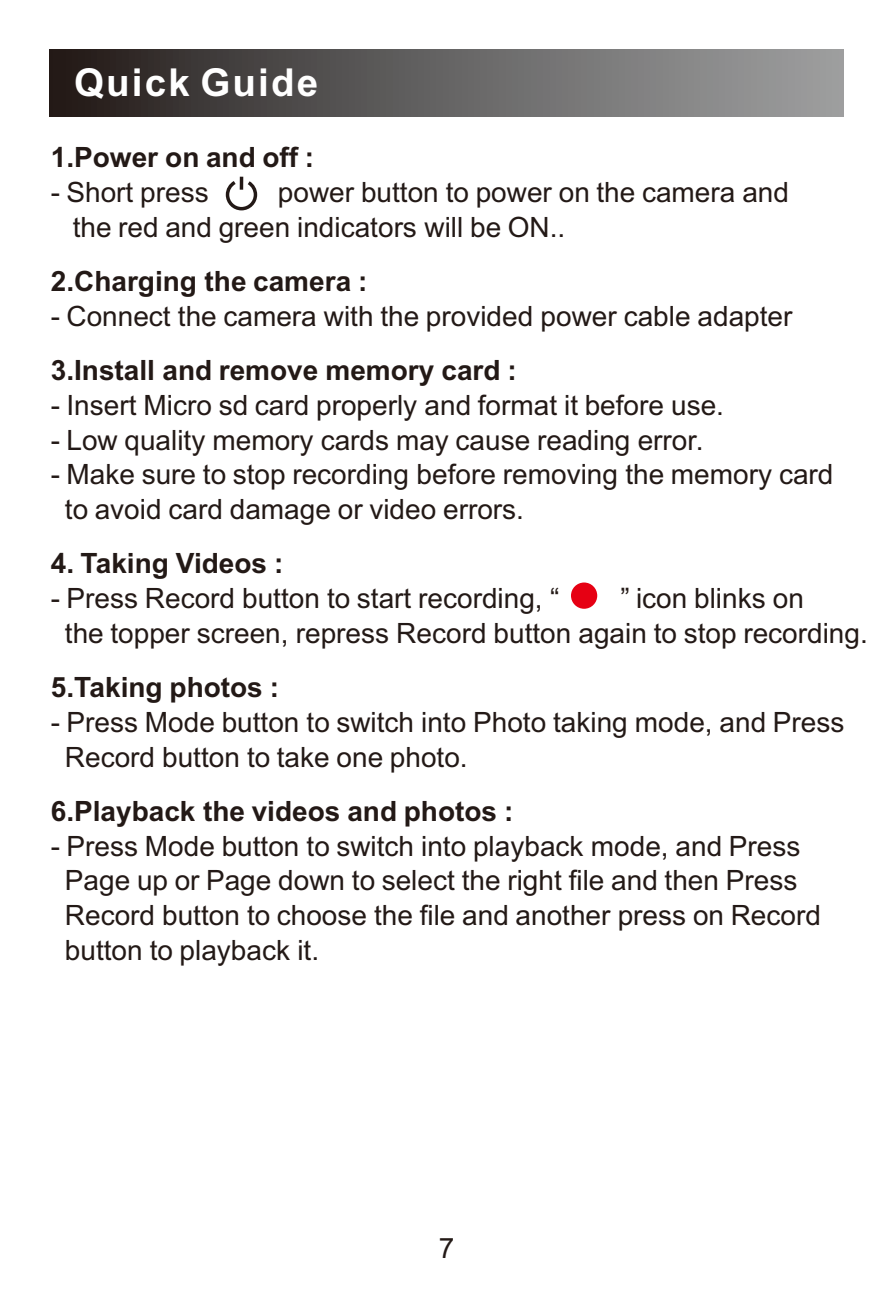
<style>
.page{position:relative;width:893px;height:1290px;background:#fff}
.page>*{position:absolute;margin:0;border:0;box-sizing:border-box;transform-origin:0 0}
.t1{font:700 38.5px "Arial";letter-spacing:.055em;color:#fff}
.t2{font:28px/34.6px "Arial";color:#231916}
.t3{font:700 28px "Arial";color:#231916}
</style>
<div class="page">
<div style="left:50px;top:50px;width:793px;height:67px;background:linear-gradient(to right,#251e1d,#a1a3a4)"></div>
<div style="left:571px;top:582px;width:26px;height:27px;background:#e60013;border-radius:50%"></div>
<svg style="left:225px;top:177px;width:33px;height:34px"></svg>
<h1 class="t1" style="left:74px;top:68px;width:245px">Quick Guide</h1>
<p class="t3" style="left:51px;top:147px;width:265px">1.Power on and off :</p>
<p class="t2" style="left:51px;top:178px;width:159px">- Short press</p>
<p class="t2" style="left:73px;top:178px;width:718px;text-indent:205px">power button to power on the camera and the red and green indicators will be ON..</p>
<p class="t3" style="left:51px;top:271px;width:318px">2.Charging the camera :</p>
<p class="t2" style="left:51px;top:301px;width:743px">- Connect the camera with the provided power cable adapter</p>
<p class="t3" style="left:51px;top:360px;width:467px">3.Install and remove memory card :</p>
<p class="t2" style="left:51px;top:390px;width:675px">- Insert Micro sd card properly and format it before use.</p>
<p class="t2" style="left:51px;top:425px;width:654px">- Low quality memory cards may cause reading error.</p>
<p class="t2" style="left:65px;top:460px;width:770px;text-indent:-14px">- Make sure to stop recording before removing the memory card to avoid card damage or video errors.</p>
<p class="t3" style="left:51px;top:553px;width:234px">4. Taking Videos :</p>
<p class="t2" style="left:51px;top:583px;width:510px">- Press Record button to start recording, “</p>
<p class="t2" style="left:65px;top:583px;width:804px;text-indent:555px">” icon blinks on<br>the topper screen, repress Record button again to stop recording.</p>
<p class="t3" style="left:51px;top:677px;width:230px">5.Taking photos :</p>
<p class="t2" style="left:65px;top:707px;width:781px;text-indent:-14px">- Press Mode button to switch into Photo taking mode, and Press<br>Record button to take one photo.</p>
<p class="t3" style="left:51px;top:800px;width:464px">6.Playback the videos and photos :</p>
<p class="t2" style="left:65px;top:831px;width:757px;text-indent:-14px">- Press Mode button to switch into playback mode, and Press Page up or Page down to select the right file and then Press Record button to choose the file and another press on Record button to playback it.</p>
<p class="t2" style="left:439px;top:1234px;width:17px">7</p>
</div>
